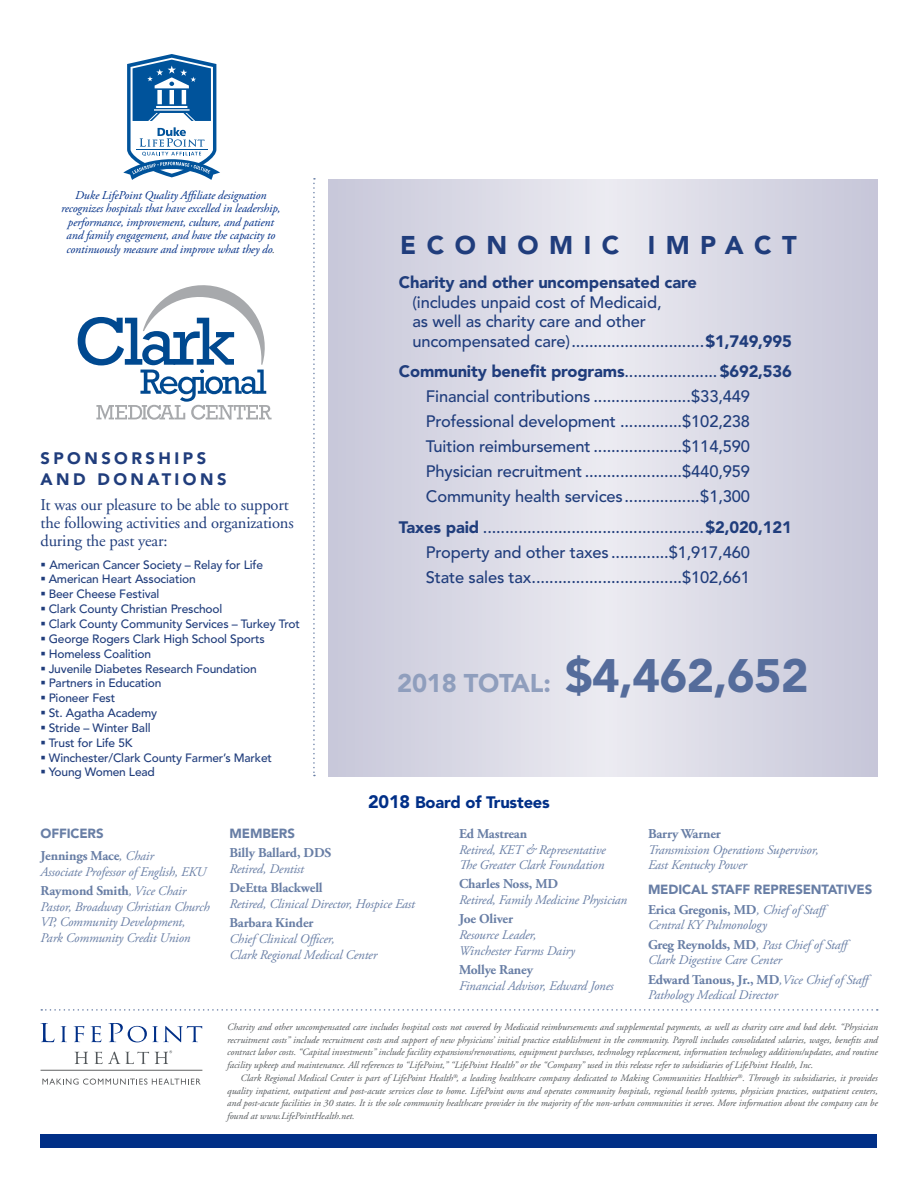
<style>
.page{position:relative;width:918px;height:1188px;background:#fff}
.page>*{position:absolute;margin:0;border:0;box-sizing:border-box;transform-origin:0 0}
.t1{font:900 25.5px "Avenir LT Pro";letter-spacing:-.01em;color:#8f9ebd}
.t2{font:900 25.5px "Avenir LT Pro";letter-spacing:.41em;color:#203d7c}
.t3{font:500 16.5px/24.9px "Avenir LT Pro";letter-spacing:-.01em;color:#203d7c}
.t4{font:16.5px/18px "Adobe Garamond";letter-spacing:-.01em;color:#203d7c}
.t5{font:900 16.5px "Avenir LT Pro";letter-spacing:-.01em;color:#203d7c}
.t6{font:900 16.5px/21px "Avenir LT Pro";letter-spacing:.21em;color:#203d7c}
.t7{font:900 16.5px "Avenir LT Pro";letter-spacing:-.01em;color:#002f87}
.t8{font:700 13.5px "Adobe Garamond Pro";letter-spacing:-.01em;color:#687ea5}
.t9{font:italic 13.2px/15.8px "Adobe Garamond Pro";letter-spacing:-.01em;color:#687ea5}
.t10{font:900 13.2px "Avenir LT Pro";letter-spacing:-.01em;color:#687ea5}
.t11{font:500 12px "Avenir LT Pro";letter-spacing:-.015em;color:#203d7c}
.t12{font:italic 12px/13.5px "Adobe Garamond Pro";letter-spacing:-.01em;color:#002f87;text-align:center}
.t13{font:italic 9.75px/12.8px "Adobe Garamond";color:#53575a;text-align:justify}
.s1{color:#53575a}
.s2{font-weight:900}
.s3{font-size:46.5px;color:#556c9b}
.s4{font-size:18px}
.s5{font-weight:400;font-style:italic;font-size:13.2px}
.s6{font-weight:700;font-style:normal;font-size:13.5px}
</style>
<div class="page">
<svg style="left:328px;top:179px;width:550px;height:597px;background:#d8d8e4"></svg>
<svg style="left:41px;top:1023px;width:13px;height:19px"></svg>
<svg style="left:61px;top:1026px;width:6px;height:16px"></svg>
<svg style="left:74px;top:1026px;width:10px;height:16px"></svg>
<svg style="left:91px;top:1026px;width:10px;height:16px"></svg>
<svg style="left:108px;top:1023px;width:94px;height:19px"></svg>
<svg style="left:75px;top:1052px;width:13px;height:12px"></svg>
<svg style="left:155px;top:1050px;width:17px;height:14px"></svg>
<svg style="left:94px;top:1051px;width:55px;height:13px"></svg>
<svg style="left:42px;top:1079px;width:159px;height:6px"></svg>
<hr style="left:41px;top:1070px;width:161px;height:1px;background:#5f6162">
<svg style="left:313px;top:178px;width:2px;height:598px"></svg>
<div style="left:40px;top:1134px;width:838px;height:14px;background:#002f87"></div>
<svg style="left:41px;top:1009px;width:837px;height:2px"></svg>
<svg style="left:123px;top:54px;width:97px;height:126px"></svg>
<svg style="left:78px;top:285px;width:194px;height:135px"></svg>
<p class="t12" style="left:61px;top:189px;width:221px">Duke LifePoint Quality Affiliate designation recognizes hospitals that have excelled in leadership, performance, improvement, culture, and patient and family engagement, and have the capacity to continuously measure and improve what they do<span class="s1">.</span></p>
<h2 class="t6" style="left:40px;top:447px;width:188px">SPONSORSHIPS<br>AND DONATIONS</h2>
<h2 class="t4" style="left:40px;top:496px;width:255px">It was our pleasure to be able to support the following activities and organizations during the past year:</h2>
<p class="t11" style="left:40px;top:557px;width:224px">▪ American Cancer Society – Relay for Life</p>
<p class="t11" style="left:40px;top:572px;width:157px">▪ American Heart Association</p>
<p class="t11" style="left:40px;top:587px;width:121px">▪ Beer Cheese Festival</p>
<p class="t11" style="left:40px;top:602px;width:183px">▪ Clark County Christian Preschool</p>
<p class="t11" style="left:40px;top:617px;width:261px">▪ Clark County Community Services – Turkey Trot</p>
<p class="t11" style="left:40px;top:632px;width:226px">▪ George Rogers Clark High School Sports</p>
<p class="t11" style="left:40px;top:646px;width:112px">▪ Homeless Coalition</p>
<p class="t11" style="left:40px;top:661px;width:218px">▪ Juvenile Diabetes Research Foundation</p>
<p class="t11" style="left:40px;top:676px;width:123px">▪ Partners in Education</p>
<p class="t11" style="left:40px;top:691px;width:76px">▪ Pioneer Fest</p>
<p class="t11" style="left:40px;top:706px;width:118px">▪ St. Agatha Academy</p>
<p class="t11" style="left:40px;top:721px;width:112px">▪ Stride – Winter Ball</p>
<p class="t11" style="left:40px;top:735px;width:94px">▪ Trust for Life 5K</p>
<p class="t11" style="left:40px;top:750px;width:233px">▪ Winchester/Clark County Farmer’s Market</p>
<p class="t11" style="left:40px;top:765px;width:116px">▪ Young Women Lead</p>
<h1 class="t2" style="left:400px;top:229px;width:398px">ECONOMIC IMPACT</h1>
<h2 class="t5" style="left:399px;top:272px;width:299px">Charity and other uncompensated care</h2>
<h2 class="t3" style="left:412px;top:292px;width:381px;line-height:19.5px">(includes unpaid cost of Medicaid,<br>as well as charity care and other<br>uncompensated care)..............................<span class="s2">$1,749,995</span></h2>
<p class="t3" style="left:426px;top:360px;width:368px;text-indent:-27px"><span class="s2">Community benefit programs</span>.....................<span class="s2">$692,536<br></span>Financial contributions ......................$33,449<br>Professional development ..............$102,238<br>Tuition reimbursement ....................$114,590<br>Physician recruitment ......................$440,959<br>Community health services.................$1,300</p>
<h2 class="t3" style="left:426px;top:515px;width:368px;text-indent:-27px"><span class="s2">Taxes paid</span> ..................................................<span class="s2">$2,020,121<br></span>Property and other taxes .............$1,917,460<br>State sales tax..................................$102,661</h2>
<h1 class="t1" style="left:397px;top:668px;width:413px">2018 TOTAL: <span class="s3">$4,462,652</span></h1>
<h2 class="t7" style="left:368px;top:793px;width:183px"><span class="s4">2018</span> Board of Trustees</h2>
<h3 class="t10" style="left:40px;top:825px;width:65px">OFFICERS</h3>
<h3 class="t8" style="left:40px;top:848px;width:115px">Jennings Mace<span class="s5">, Chair</span></h3>
<h3 class="t9" style="left:40px;top:864px;width:167px">Associate Professor of English, EKU</h3>
<h3 class="t8" style="left:40px;top:883px;width:147px">Raymond Smith<span class="s5">, Vice Chair</span></h3>
<h3 class="t9" style="left:40px;top:899px;width:171px">Pastor, Broadway Christian Church<br>VP, Community Development,<br>Park Community Credit Union</h3>
<h3 class="t10" style="left:230px;top:825px;width:67px">MEMBERS</h3>
<h3 class="t8" style="left:230px;top:845px;width:103px">Billy Ballard, DDS</h3>
<h3 class="t9" style="left:230px;top:861px;width:76px">Retired, Dentist</h3>
<h3 class="t8" style="left:230px;top:880px;width:95px">DeEtta Blackwell</h3>
<h3 class="t9" style="left:230px;top:896px;width:187px">Retired, Clinical Director, Hospice East</h3>
<h3 class="t8" style="left:230px;top:915px;width:86px">Barbara Kinder</h3>
<h3 class="t9" style="left:230px;top:931px;width:149px">Chief Clinical Officer,<br>Clark Regional Medical Center</h3>
<h3 class="t8" style="left:459px;top:826px;width:70px">Ed Mastrean</h3>
<h3 class="t9" style="left:459px;top:842px;width:148px">Retired, KET &amp; Representative<br>The Greater Clark Foundation</h3>
<h3 class="t8" style="left:459px;top:876px;width:101px">Charles Noss, MD</h3>
<h3 class="t9" style="left:459px;top:893px;width:170px">Retired, Family Medicine Physician</h3>
<h3 class="t8" style="left:459px;top:911px;width:56px">Joe Oliver</h3>
<h3 class="t9" style="left:459px;top:927px;width:118px">Resource Leader,<br>Winchester Farms Dairy</h3>
<h3 class="t8" style="left:459px;top:962px;width:76px">Mollye Raney</h3>
<h3 class="t9" style="left:459px;top:978px;width:156px">Financial Advisor, Edward Jones</h3>
<h3 class="t8" style="left:648px;top:826px;width:74px">Barry Warner</h3>
<h3 class="t9" style="left:648px;top:842px;width:172px">Transmission Operations Supervisor,<br>East Kentucky Power</h3>
<h3 class="t10" style="left:648px;top:882px;width:226px">MEDICAL STAFF REPRESENTATIVES</h3>
<h3 class="t8" style="left:648px;top:902px;width:184px">Erica Gregonis, MD<span class="s5">, Chief of Staff</span></h3>
<h3 class="t9" style="left:648px;top:916px;width:206px;line-height:19.2px">Central KY Pulmonology<br><span class="s6">Greg Reynolds, MD</span>, Past Chief of Staff</h3>
<h3 class="t9" style="left:648px;top:953px;width:136px">Clark Digestive Care Center</h3>
<h3 class="t8" style="left:648px;top:971px;width:227px">Edward Tanous, Jr., MD<span class="s5">,Vice Chief of Staff</span></h3>
<h3 class="t9" style="left:648px;top:988px;width:131px">Pathology Medical Director</h3>
<p class="t13" style="left:227px;top:1021px;width:652px">Charity and other uncompensated care includes hospital costs not covered by Medicaid reimbursements and supplemental payments, as well as charity care and bad debt. “Physician recruitment costs” include recruitment costs and support of new physicians’ initial practice establishment in the community. Payroll includes consolidated salaries, wages, benefits and contract labor costs. “Capital investments” include facility expansions/renovations, equipment purchases, technology replacement, information technology additions/updates, and routine facility upkeep and maintenance. All references to “LifePoint,” “LifePoint Health” or the “Company” used in this release refer to subsidiaries of LifePoint Health, Inc.</p>
<p class="t13" style="left:227px;top:1072px;width:652px;text-indent:14px">Clark Regional Medical Center is part of LifePoint Health<sup>®</sup>, a leading healthcare company dedicated to Making Communities Healthier<sup>®</sup>. Through its subsidiaries, it provides quality inpatient, outpatient and post-acute services close to home. LifePoint owns and operates community hospitals, regional health systems, physician practices, outpatient centers, and post-acute facilities in 30 states. It is the sole community healthcare provider in the majority of the non-urban communities it serves. More information about the company can be found at www.LifePointHealth.net.</p>
</div>
